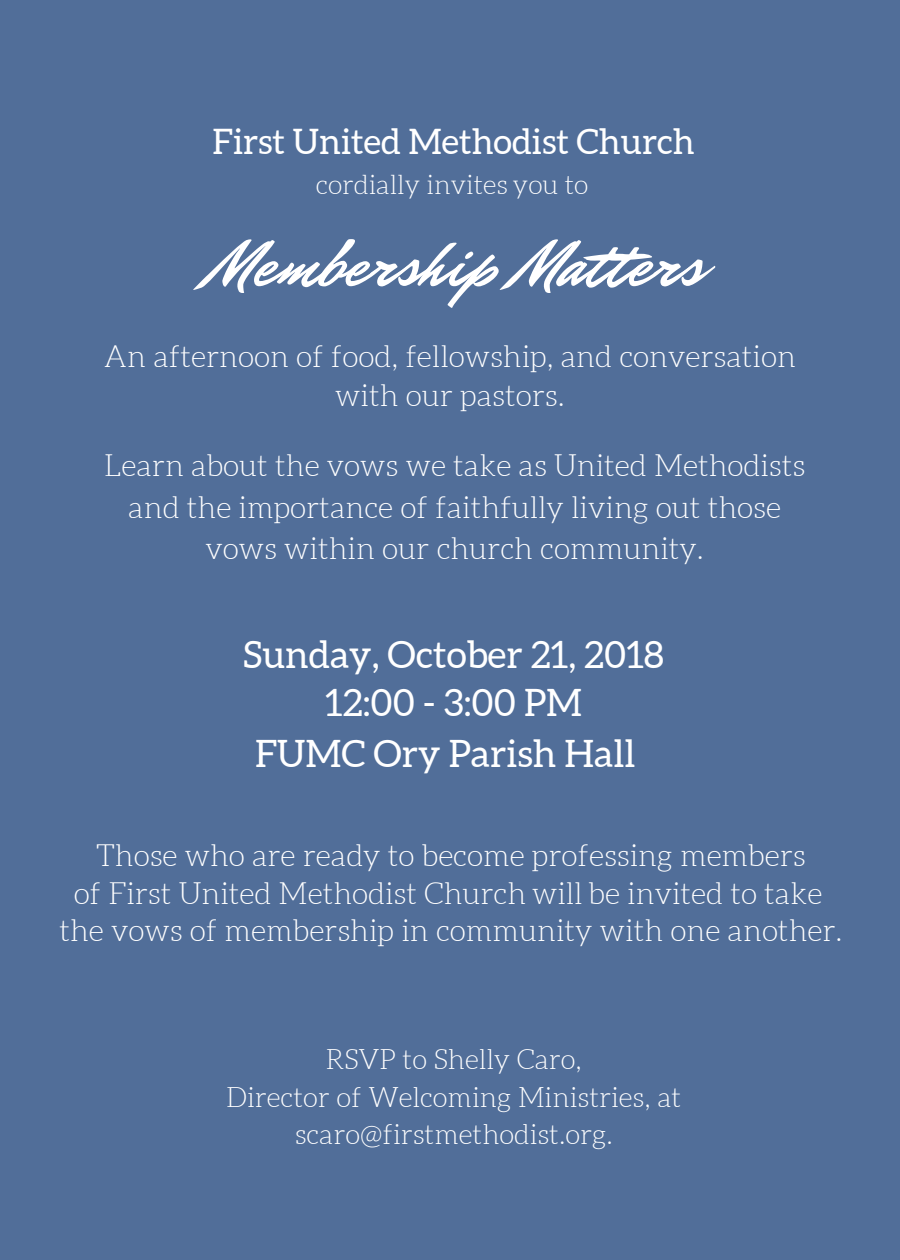
<style>
.page{position:relative;width:900px;height:1260px;background:#516e99}
.page>*{position:absolute;margin:0;border:0;box-sizing:border-box;transform-origin:0 0}
.t1{font:67.5px "Mr Dafoe";color:#fff}
.t2{font:37.75px "Aleo";color:#fff}
.t3{font:35px "Aleo";color:#fff}
.t4{font:300 30.25px/37.5px "Aleo";color:#fff;text-align:center}
.t5{font:300 27.75px/37.5px "Aleo";color:#fff;text-align:center}
.t6{font:300 26.75px "Aleo";color:#fff}
</style>
<div class="page">
<p class="t3" style="left:213px;top:122px;width:484px">First United Methodist Church</p>
<p class="t6" style="left:316px;top:170px;width:274px">cordially invites you to</p>
<h1 class="t1" style="left:208px;top:219px;width:497px">Membership Mat ers</h1>
<p class="t4" style="left:104px;top:337px;width:694px;line-height:39.5px">An afternoon of food, fellowship, and conversation with our pastors.</p>
<p class="t4" style="left:104px;top:445px;width:703px;line-height:41.2px">Learn about the vows we take as United Methodists and the importance of faithfully living out those vows within our church community.</p>
<p class="t2" style="left:243px;top:633px;width:422px">Sunday, October 21, 2018</p>
<p class="t2" style="left:325px;top:682px;width:259px">12:00 - 3:00 PM</p>
<p class="t2" style="left:255px;top:732px;width:381px">FUMC Ory Parish Hall</p>
<p class="t4" style="left:59px;top:837px;width:785px">Those who are ready to become professing members<br>of First United Methodist Church will be invited to take the vows of membership in community with one another.</p>
<p class="t5" style="left:226px;top:1041px;width:457px">RSVP to Shelly Caro,<br>Director of Welcoming Ministries, at scaro@firstmethodist.org.</p>
</div>
